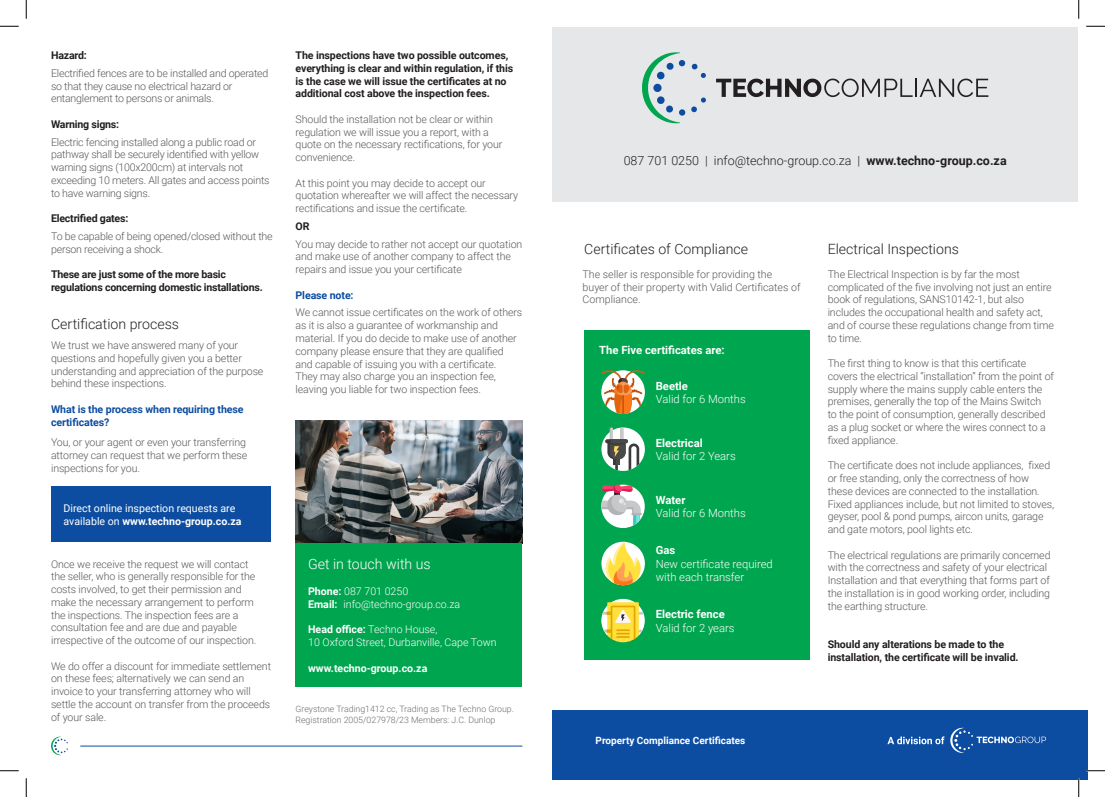
<style>
.page{position:relative;width:1105px;height:797px;background:#fff}
.page>*{position:absolute;margin:0;border:0;box-sizing:border-box;transform-origin:0 0}
.t1{font:300 14.12px "Roboto";color:#231f20}
.t2{font:300 14.12px "Roboto";color:#fff}
.t3{font:300 12.5px "Roboto";color:#231f20}
.t4{font:300 11.25px/13.5px "Roboto";color:#fff}
.t5{font:700 11.25px "Roboto";color:#fff}
.t6{font:300 10.62px/12.8px "Roboto";letter-spacing:-.01em;color:#57585a}
.t7{font:700 10.62px/12.8px "Roboto";letter-spacing:-.01em;color:#231f20}
.t8{font:300 10.62px/12.8px "Roboto";color:#fff}
.t9{font:10.62px/12.8px "Roboto";color:#fff}
.t10{font:700 10.62px/12.8px "Roboto";letter-spacing:-.01em;color:#0d4da1}
.t11{font:700 10.62px "Roboto";color:#fff}
.t12{font:700 10px "Roboto";color:#fff}
.t13{font:300 8.75px/10.5px "Roboto";color:#6c6d70}
.s1{font-weight:700}
</style>
<div class="page">
<div style="left:584px;top:330px;width:225px;height:330px;background:#00a54f"></div>
<div style="left:552px;top:710px;width:535px;height:69px;background:#0d4da1"></div>
<div style="left:552px;top:27px;width:526px;height:175px;background:#e6e7e9"></div>
<svg style="left:691px;top:63px;width:15px;height:15px"></svg>
<svg style="left:642px;top:52px;width:43px;height:71px"></svg>
<svg style="left:691px;top:97px;width:15px;height:16px"></svg>
<svg style="left:716px;top:79px;width:272px;height:18px"></svg>
<svg style="left:601px;top:370px;width:44px;height:44px"></svg>
<svg style="left:601px;top:427px;width:44px;height:44px"></svg>
<svg style="left:601px;top:484px;width:44px;height:44px"></svg>
<svg style="left:601px;top:541px;width:44px;height:44px"></svg>
<svg style="left:601px;top:599px;width:44px;height:43px"></svg>
<svg style="left:950px;top:727px;width:96px;height:26px"></svg>
<svg style="left:887px;top:736px;width:57px;height:8px"></svg>
<div style="left:51px;top:486px;width:219px;height:56px;background:#0d4da1"></div>
<img style="left:296px;top:420px;width:226px;height:123px">
<div style="left:296px;top:543px;width:226px;height:144px;background:#00a54f"></div>
<svg style="left:51px;top:736px;width:17px;height:19px"></svg>
<hr style="left:80px;top:745px;width:442px;height:1px;background:#0d4da1">
<svg style="left:0;top:25px;width:19px;height:2px"></svg>
<svg style="left:1086px;top:25px;width:19px;height:2px"></svg>
<svg style="left:0;top:770px;width:19px;height:1px"></svg>
<svg style="left:1086px;top:770px;width:19px;height:1px"></svg>
<svg style="left:25px;top:0;width:2px;height:19px"></svg>
<svg style="left:25px;top:778px;width:2px;height:19px"></svg>
<svg style="left:1078px;top:0;width:1px;height:19px"></svg>
<svg style="left:1078px;top:778px;width:1px;height:19px"></svg>
<p class="t7" style="left:51px;top:48px;width:37px">Hazard:</p>
<p class="t6" style="left:51px;top:66px;width:219px">Electrified fences are to be installed and operated so that they cause no electrical hazard or entanglement to persons or animals.</p>
<p class="t7" style="left:51px;top:117px;width:70px">Warning signs:</p>
<p class="t6" style="left:51px;top:135px;width:220px">Electric fencing installed along a public road or pathway shall be securely identified with yellow warning signs (100x200cm) at intervals not exceeding 10 meters. All gates and access points to have warning signs.</p>
<p class="t7" style="left:51px;top:212px;width:79px">Electrified gates:</p>
<p class="t6" style="left:51px;top:229px;width:223px">To be capable of being opened/closed without the person receiving a shock.</p>
<p class="t7" style="left:51px;top:268px;width:213px">These are just some of the more basic regulations concerning domestic installations.</p>
<p class="t1" style="left:51px;top:313px;width:130px">Certification process</p>
<p class="t6" style="left:51px;top:338px;width:214px">We trust we have answered many of your questions and hopefully given you a better understanding and appreciation of the purpose behind these inspections.</p>
<p class="t10" style="left:51px;top:402px;width:194px">What is the process when requiring these certificates?</p>
<p class="t6" style="left:51px;top:435px;width:198px">You, or your agent or even your transferring attorney can request that we perform these inspections for you.</p>
<p class="t9" style="left:64px;top:501px;width:180px">Direct online inspection requests are available on <span class="s1">www.techno-group.co.za</span></p>
<p class="t6" style="left:51px;top:557px;width:207px">Once we receive the request we will contact the seller, who is generally responsible for the costs involved, to get their permission and make the necessary arrangement to perform the inspections. The inspection fees are a consultation fee and are due and payable irrespective of the outcome of our inspection.</p>
<p class="t6" style="left:51px;top:659px;width:222px">We do offer a discount for immediate settlement on these fees; alternatively we can send an invoice to your transferring attorney who will settle the account on transfer from the proceeds of your sale.</p>
<p class="t7" style="left:296px;top:48px;width:219px">The inspections have two possible outcomes, everything is clear and within regulation, if this is the case we will issue the certificates at no additional cost above the inspection fees.</p>
<p class="t6" style="left:296px;top:112px;width:208px">Should the installation not be clear or within regulation we will issue you a report, with a quote on the necessary rectifications, for your convenience.</p>
<p class="t6" style="left:296px;top:176px;width:224px">At this point you may decide to accept our quotation whereafter we will affect the necessary rectifications and issue the certificate.</p>
<p class="t7" style="left:296px;top:219px;width:16px">OR</p>
<p class="t6" style="left:296px;top:237px;width:228px">You may decide to rather not accept our quotation and make use of another company to affect the repairs and issue you your certificate</p>
<p class="t10" style="left:296px;top:288px;width:60px">Please note:</p>
<p class="t6" style="left:296px;top:306px;width:228px">We cannot issue certificates on the work of others as it is also a guarantee of workmanship and material. If you do decide to make use of another company please ensure that they are qualified and capable of issuing you with a certificate.<br>They may also charge you an inspection fee, leaving you liable for two inspection fees.</p>
<p class="t2" style="left:308px;top:554px;width:124px">Get in touch with us</p>
<p class="t8" style="left:308px;top:584px;width:102px"><span class="s1">Phone:</span> 087 701 0250</p>
<p class="t8" style="left:308px;top:597px;width:154px"><span class="s1">Email:</span> info@techno-group.co.za</p>
<p class="t8" style="left:308px;top:622px;width:190px"><span class="s1">Head office:</span> Techno House,<br>10 Oxford Street, Durbanville, Cape Town</p>
<p class="t11" style="left:308px;top:660px;width:121px">www.techno-group.co.za</p>
<p class="t13" style="left:296px;top:703px;width:220px">Greystone Trading1412 cc, Trading as The Techno Group.<br>Registration 2005/027978/23 Members: J.C. Dunlop</p>
<p class="t3" style="left:624px;top:152px;width:384px">087 701 0250 | info@techno-group.co.za | <span class="s1">www.techno-group.co.za</span></p>
<p class="t1" style="left:584px;top:239px;width:165px">Certificates of Compliance</p>
<p class="t6" style="left:583px;top:267px;width:219px">The seller is responsible for providing the buyer of their property with Valid Certificates of<br>Compliance.</p>
<p class="t5" style="left:599px;top:342px;width:127px">The Five certificates are:</p>
<p class="t4" style="left:656px;top:378px;width:91px"><span class="s1">Beetle<br></span>Valid for 6 Months</p>
<p class="t4" style="left:656px;top:435px;width:81px"><span class="s1">Electrical<br></span>Valid for 2 Years</p>
<p class="t4" style="left:656px;top:492px;width:91px"><span class="s1">Water<br></span>Valid for 6 Months</p>
<p class="t4" style="left:656px;top:543px;width:119px"><span class="s1">Gas<br></span>New certificate required with each transfer</p>
<p class="t4" style="left:656px;top:607px;width:80px"><span class="s1">Electric fence<br></span>Valid for 2 years</p>
<p class="t1" style="left:828px;top:239px;width:133px">Electrical Inspections</p>
<p class="t6" style="left:828px;top:267px;width:228px">The Electrical Inspection is by far the most complicated of the five involving not just an entire book of regulations, SANS10142-1, but also includes the occupational health and safety act, and of course these regulations change from time to time.</p>
<p class="t6" style="left:828px;top:356px;width:228px">The first thing to know is that this certificate covers the electrical “installation” from the point of supply where the mains supply cable enters the premises, generally the top of the Mains Switch<br>to the point of consumption, generally described as a plug socket or where the wires connect to a fixed appliance.</p>
<p class="t6" style="left:828px;top:458px;width:228px">The certificate does not include appliances, fixed or free standing, only the correctness of how these devices are connected to the installation.<br>Fixed appliances include, but not limited to stoves, geyser, pool &amp; pond pumps, aircon units, garage and gate motors, pool lights etc.</p>
<p class="t6" style="left:828px;top:548px;width:224px">The electrical regulations are primarily concerned with the correctness and safety of your electrical Installation and that everything that forms part of the installation is in good working order, including the earthing structure.</p>
<p class="t7" style="left:828px;top:637px;width:192px">Should any alterations be made to the installation, the certificate will be invalid.</p>
<p class="t12" style="left:596px;top:733px;width:151px">Property Compliance Certificates</p>
</div>
